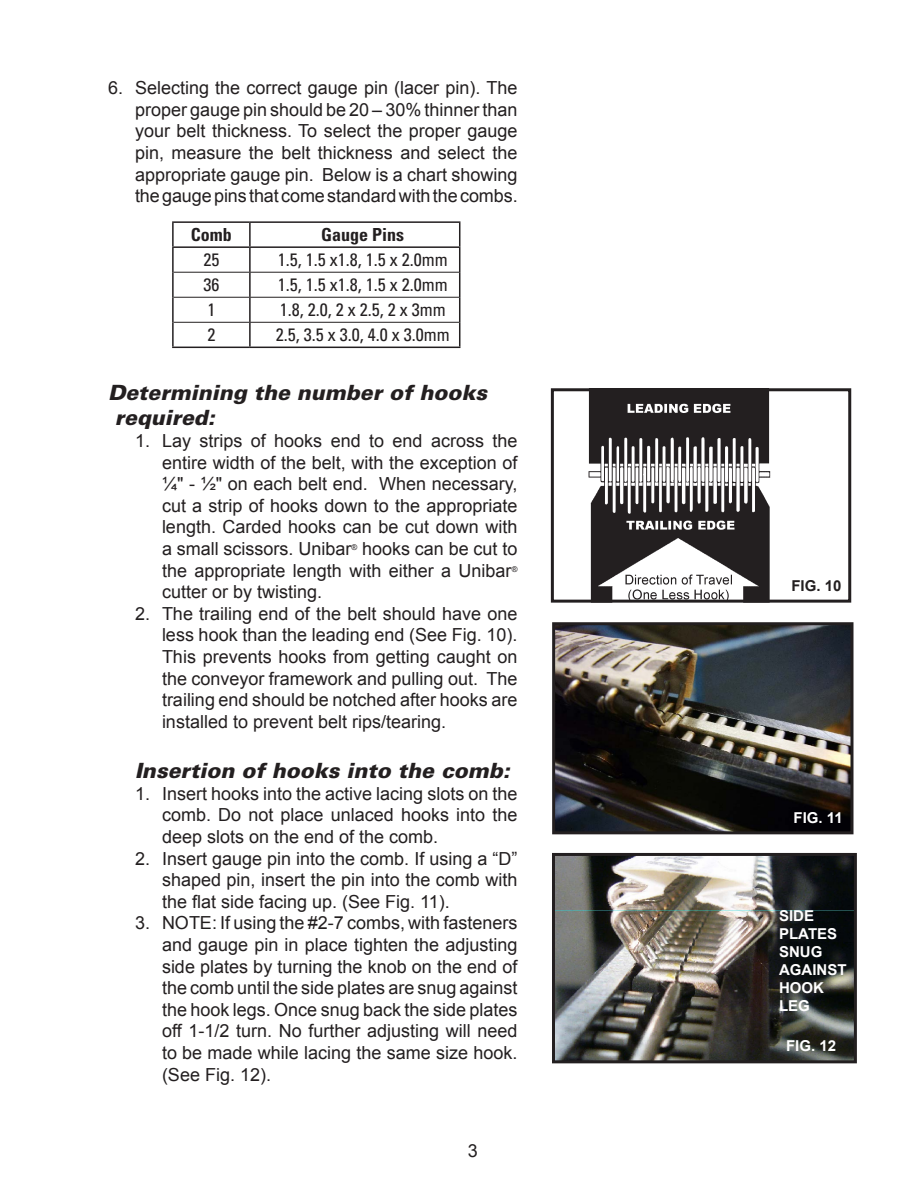
<style>
.page{position:relative;width:918px;height:1188px;background:#fff}
.page>*{position:absolute;margin:0;border:0;box-sizing:border-box;transform-origin:0 0}
.t1{font:italic 900 21px/25.2px "Univers LT Std";color:#231f20}
.t2{font:18px/21.6px "Arial";color:#231f20;text-align:justify}
.t3{font:condensed 18px "Univers LT Std";color:#231f20}
.t4{font:700 condensed 18px "Univers LT Std";color:#231f20}
.t5{font:700 15px/18px "Arial";color:#fff}
.t6{font:700 15px "Arial";color:#231f20}
.t7{font:7.8px "Arial";color:#231f20}
</style>
<div class="page">
<div style="left:551px;top:388px;width:300px;height:215px;border:3px solid #231f20"></div>
<img style="left:589px;top:388px;width:181px;height:215px">
<img style="left:556px;top:626px;width:294px;height:204px">
<div style="left:552px;top:622px;width:302px;height:212px;border:3px solid #231f20"></div>
<img style="left:556px;top:857px;width:297px;height:202px">
<div style="left:552px;top:853px;width:305px;height:210px;border:3px solid #231f20"></div>
<hr style="left:172px;top:221px;width:78px;height:2px;background:#231f20">
<hr style="left:172px;top:223px;width:2px;height:23px;background:#231f20">
<hr style="left:250px;top:221px;width:210px;height:2px;background:#231f20">
<hr style="left:249px;top:223px;width:2px;height:23px;background:#231f20">
<hr style="left:172px;top:246px;width:78px;height:2px;background:#231f20">
<hr style="left:172px;top:248px;width:2px;height:24px;background:#231f20">
<hr style="left:250px;top:246px;width:210px;height:2px;background:#231f20">
<hr style="left:249px;top:248px;width:2px;height:24px;background:#231f20">
<hr style="left:172px;top:272px;width:2px;height:25px;background:#231f20">
<hr style="left:249px;top:273px;width:2px;height:24px;background:#231f20">
<hr style="left:172px;top:297px;width:2px;height:25px;background:#231f20">
<hr style="left:249px;top:298px;width:2px;height:24px;background:#231f20">
<hr style="left:172px;top:322px;width:2px;height:25px;background:#231f20">
<hr style="left:249px;top:323px;width:2px;height:24px;background:#231f20">
<svg style="left:459px;top:223px;width:1px;height:124px"></svg>
<hr style="left:172px;top:347px;width:78px;height:1px;background:#231f20">
<hr style="left:250px;top:347px;width:210px;height:1px;background:#231f20">
<hr style="left:174px;top:272px;width:76px;height:1px;background:#231f20">
<hr style="left:250px;top:272px;width:209px;height:1px;background:#231f20">
<hr style="left:174px;top:297px;width:76px;height:1px;background:#231f20">
<hr style="left:250px;top:297px;width:209px;height:1px;background:#231f20">
<hr style="left:174px;top:322px;width:76px;height:1px;background:#231f20">
<hr style="left:250px;top:322px;width:209px;height:1px;background:#231f20">
<p class="t2" style="left:135px;top:77px;width:384px;text-indent:-27px">6. Selecting the correct gauge pin (lacer pin). The proper gauge pin should be 20 – 30% thinner than your belt thickness. To select the proper gauge pin, measure the belt thickness and select the appropriate gauge pin. Below is a chart showing the gauge pins that come standard with the combs.</p>
<p class="t4" style="left:191px;top:224px;width:43px">Comb</p>
<p class="t4" style="left:321px;top:224px;width:84px">Gauge Pins</p>
<p class="t3" style="left:203px;top:248px;width:17px">25</p>
<p class="t3" style="left:278px;top:248px;width:171px">1.5, 1.5 x1.8, 1.5 x 2.0mm</p>
<p class="t3" style="left:203px;top:273px;width:17px">36</p>
<p class="t3" style="left:278px;top:273px;width:171px">1.5, 1.5 x1.8, 1.5 x 2.0mm</p>
<p class="t3" style="left:207px;top:298px;width:9px">1</p>
<p class="t3" style="left:280px;top:298px;width:167px">1.8, 2.0, 2 x 2.5, 2 x 3mm</p>
<p class="t3" style="left:207px;top:324px;width:9px">2</p>
<p class="t3" style="left:276px;top:324px;width:175px">2.5, 3.5 x 3.0, 4.0 x 3.0mm</p>
<p class="t1" style="left:115px;top:380px;width:374px;text-indent:-7px">Determining the number of hooks required:</p>
<p class="t2" style="left:162px;top:430px;width:357px;text-indent:-27px">1. Lay strips of hooks end to end across the entire width of the belt, with the exception of ¼" - ½" on each belt end. When necessary, cut a strip of hooks down to the appropriate length. Carded hooks can be cut down with a small scissors. Unibar</p>
<p class="t2" style="left:162px;top:538px;width:357px;text-indent:200px">hooks can be cut to the appropriate length with either a Unibar</p>
<p class="t7" style="left:352px;top:543px;width:7px">®</p>
<p class="t7" style="left:512px;top:564px;width:7px">®</p>
<p class="t2" style="left:162px;top:581px;width:162px">cutter or by twisting.</p>
<p class="t2" style="left:162px;top:603px;width:357px;text-indent:-27px">2. The trailing end of the belt should have one less hook than the leading end (See Fig. 10).<br>This prevents hooks from getting caught on the conveyor framework and pulling out. The trailing end should be notched after hooks are installed to prevent belt rips/tearing.</p>
<p class="t1" style="left:135px;top:758px;width:376px">Insertion of hooks into the comb:</p>
<p class="t2" style="left:162px;top:783px;width:357px;text-indent:-27px">1. Insert hooks into the active lacing slots on the comb. Do not place unlaced hooks into the deep slots on the end of the comb.</p>
<p class="t2" style="left:162px;top:848px;width:357px;text-indent:-27px">2. Insert gauge pin into the comb. If using a “D” shaped pin, insert the pin into the comb with the flat side facing up. (See Fig. 11).</p>
<p class="t2" style="left:162px;top:912px;width:357px;text-indent:-27px">3. NOTE: If using the #2-7 combs, with fasteners and gauge pin in place tighten the adjusting side plates by turning the knob on the end of the comb until the side plates are snug against the hook legs. Once snug back the side plates off 1-1/2 turn. No further adjusting will need to be made while lacing the same size hook. (See Fig. 12).</p>
<p class="t2" style="left:468px;top:1140px;width:12px">3</p>
<p class="t6" style="left:791px;top:576px;width:52px">FIG. 10</p>
<p class="t5" style="left:794px;top:809px;width:51px">FIG. 11</p>
<p class="t5" style="left:779px;top:908px;width:69px">SIDE<br>PLATES<br>SNUG<br>AGAINST<br>HOOK<br>LEG</p>
<p class="t5" style="left:786px;top:1037px;width:52px">FIG. 12</p>
</div>
